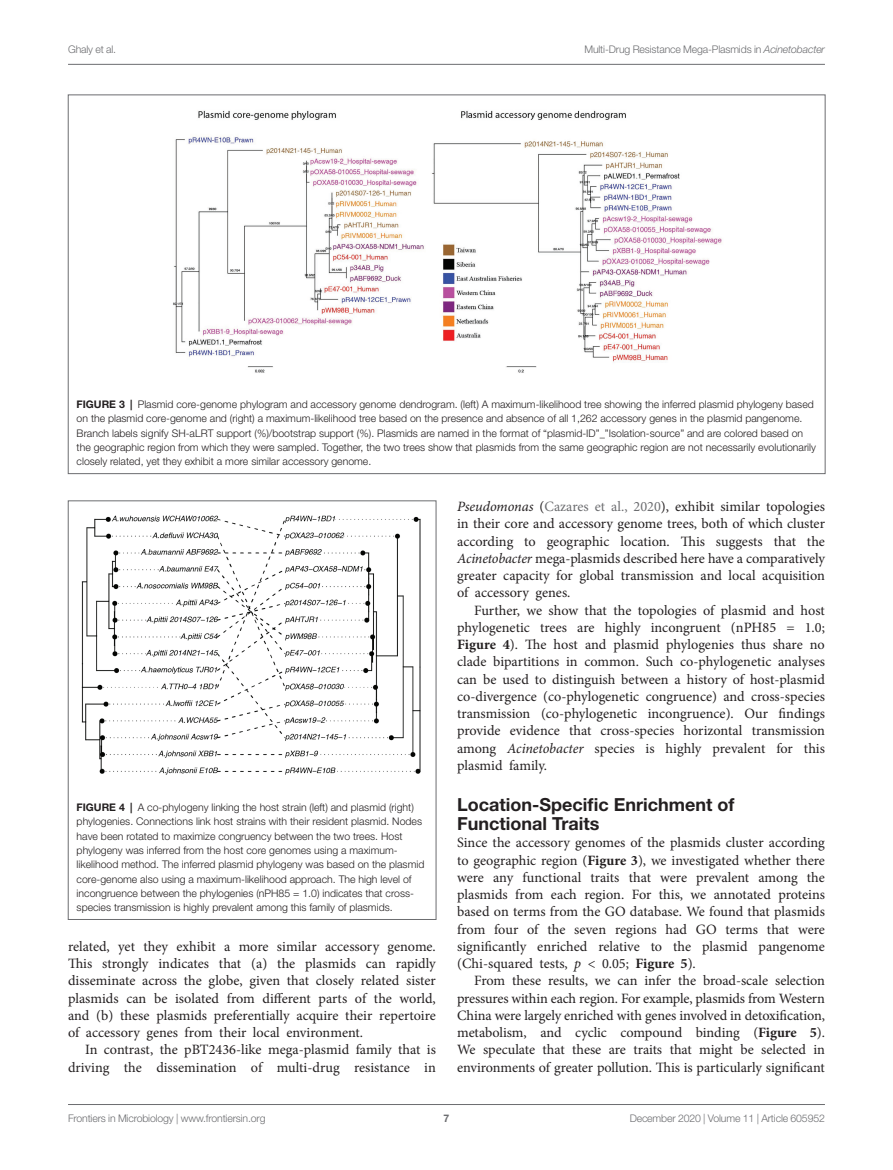
<style>
.page{position:relative;width:893px;height:1170px;background:#fff}
.page>*{position:absolute;margin:0;border:0;box-sizing:border-box;transform-origin:0 0}
.HEAD_2{font:700 18px/18.8px "Helvetica Neue LT Std";color:#231f20}
.TEXT{font:14.25px/17.2px "Minion Pro";color:#231f20;text-align:justify}
.TEXT_FLUSH{font:14.25px/17.2px "Minion Pro";letter-spacing:-.005em;color:#231f20;text-align:justify}
.FIG_LEG{font:300 10.5px/14.2px "Helvetica Neue LT Std";color:#231f20}
.t1{font:300 10.5px "Helvetica Neue LT Std";letter-spacing:-.015em;color:#6c6d70}
.t2{font:700 10.5px "Helvetica Neue LT Std";color:#6c6d70}
.s1{font-style:italic}
.s2{font-weight:700}
.s3{color:#6c6d70}
</style>
<div class="page">
<hr style="left:68px;top:64px;width:757px;height:1px;background:#6c6d70">
<hr style="left:68px;top:1104px;width:757px;height:1px;background:#6c6d70">
<img style="left:173px;top:110px;width:549px;height:263px">
<img style="left:81px;top:515px;width:340px;height:260px">
<div style="left:68px;top:500px;width:368px;height:419px;border:1px solid #6c6d70"></div>
<p class="t1" style="left:68px;top:42px;width:50px">Ghaly et al.</p>
<p class="t1" style="left:584px;top:42px;width:242px">Multi-Drug Resistance Mega-Plasmids in <span class="s1">Acinetobacter</span></p>
<p class="FIG_LEG" style="left:77px;top:397px;width:741px"><span class="s2">FIGURE 3 |</span> Plasmid core-genome phylogram and accessory genome dendrogram. (left) A maximum-likelihood tree showing the inferred plasmid phylogeny based on the plasmid core-genome and (right) a maximum-likelihood tree based on the presence and absence of all 1,262 accessory genes in the plasmid pangenome.<br>Branch labels signify SH-aLRT support (%)/bootstrap support (%). Plasmids are named in the format of “plasmid-ID”_”Isolation-source” and are colored based on the geographic region from which they were sampled. Together, the two trees show that plasmids from the same geographic region are not necessarily evolutionarily closely related, yet they exhibit a more similar accessory genome.</p>
<p class="FIG_LEG" style="left:77px;top:800px;width:349px"><span class="s2">FIGURE 4 |</span> A co-phylogeny linking the host strain (left) and plasmid (right) phylogenies. Connections link host strains with their resident plasmid. Nodes have been rotated to maximize congruency between the two trees. Host phylogeny was inferred from the host core genomes using a maximum&shy;likelihood method. The inferred plasmid phylogeny was based on the plasmid core-genome also using a maximum-likelihood approach. The high level of incongruence between the phylogenies (nPH85 = 1.0) indicates that cross&shy;species transmission is highly prevalent among this family of plasmids.</p>
<p class="TEXT" style="left:68px;top:937px;width:369px">related, yet they exhibit a more similar accessory genome.<br>This strongly indicates that (a) the plasmids can rapidly disseminate across the globe, given that closely related sister plasmids can be isolated from different parts of the world, and (b) these plasmids preferentially acquire their repertoire of accessory genes from their local environment.</p>
<p class="TEXT" style="left:68px;top:1041px;width:369px;text-align:right">In contrast, the pBT2436-like mega-plasmid family that is driving the dissemination of multi-drug resistance in</p>
<p class="TEXT" style="left:457px;top:498px;width:369px"><span class="s1">Pseudomonas</span> (<span class="s3">Cazares et al., 2020</span>), exhibit similar topologies in their core and accessory genome trees, both of which cluster according to geographic location. This suggests that the <span class="s1">Acinetobacter</span> mega-plasmids described here have a comparatively greater capacity for global transmission and local acquisition of accessory genes.</p>
<p class="TEXT" style="left:457px;top:601px;width:369px;text-indent:17px">Further, we show that the topologies of plasmid and host phylogenetic trees are highly incongruent (nPH85 = 1.0; <span class="s2">Figure 4</span>). The host and plasmid phylogenies thus share no clade bipartitions in common. Such co-phylogenetic analyses can be used to distinguish between a history of host-plasmid co-divergence (co-phylogenetic congruence) and cross-species transmission (co-phylogenetic incongruence). Our findings provide evidence that cross-species horizontal transmission among <span class="s1">Acinetobacter</span> species is highly prevalent for this plasmid family.</p>
<p class="HEAD_2" style="left:457px;top:795px;width:279px">Location-Specific Enrichment of<br>Functional Traits</p>
<p class="TEXT_FLUSH" style="left:457px;top:834px;width:369px">Since the accessory genomes of the plasmids cluster according to geographic region (<span class="s2">Figure 3</span>), we investigated whether there were any functional traits that were prevalent among the plasmids from each region. For this, we annotated proteins based on terms from the GO database. We found that plasmids from four of the seven regions had GO terms that were significantly enriched relative to the plasmid pangenome (Chi-squared tests, <span class="s1">p</span> &lt; 0.05; <span class="s2">Figure 5</span>).</p>
<p class="TEXT" style="left:457px;top:972px;width:369px;text-indent:17px">From these results, we can infer the broad-scale selection pressures within each region. For example, plasmids from Western China were largely enriched with genes involved in detoxification, metabolism, and cyclic compound binding (<span class="s2">Figure 5</span>).<br>We speculate that these are traits that might be selected in environments of greater pollution. This is particularly significant</p>
<p class="t1" style="left:68px;top:1111px;width:199px">Frontiers in Microbiology | www.frontiersin.org</p>
<p class="t2" style="left:444px;top:1111px;width:7px">7</p>
<p class="t1" style="left:630px;top:1111px;width:197px">December 2020 | Volume 11 | Article 605952</p>
</div>
